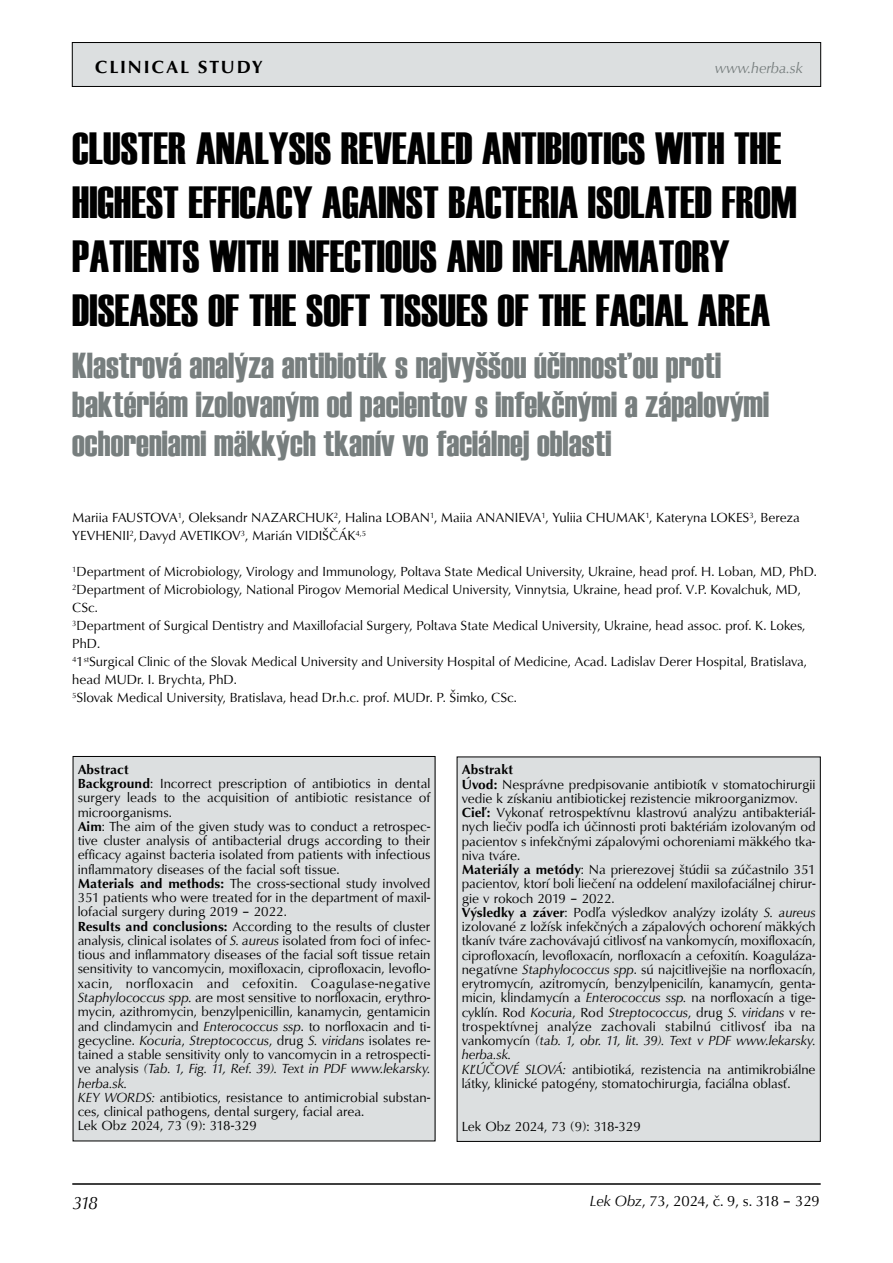
<style>
.page{position:relative;width:893px;height:1263px;background:#fff}
.page>*{position:absolute;margin:0;border:0;box-sizing:border-box;transform-origin:0 0}
.t1{font:45px/54px "Haettenschweiler";color:#000}
.t2{font:36px/39px "Haettenschweiler";color:#777e7e}
.t3{font:700 18px "URW Classico TEE";letter-spacing:.1em;color:#000}
.t4{font:italic 18px "URW Classico TEE";color:#000}
.t5{font:15px "URW Classico TEE";color:#000}
.t6{font:italic 15px "URW Classico TEE";color:#777e7e}
.t7{font:13.5px/14.2px "URW Classico TEE";color:#000}
.s1{font-weight:700}
.s2{font-style:italic}
</style>
<div class="page">
<div style="left:72px;top:43px;width:749px;height:43px;background:#dcdfe0"></div>
<div style="left:72px;top:42px;width:749px;height:45px;border:1px solid #000"></div>
<hr style="left:72px;top:1183px;width:749px;height:2px;background:#000">
<div style="left:73px;top:756px;width:362px;height:385px;background:#dcdfe0"></div>
<div style="left:457px;top:757px;width:363px;height:384px;background:#dcdfe0"></div>
<div style="left:457px;top:756px;width:364px;height:386px;border:1px solid #000"></div>
<h3 class="t3" style="left:95px;top:56px;width:169px">CLINICAL STUDY</h3>
<p class="t6" style="left:715px;top:59px;width:90px">www.herba.sk</p>
<h1 class="t1" style="left:72px;top:121px;width:726px">CLUSTER ANALYSIS REVEALED ANTIBIOTICS WITH THE HIGHEST EFFICACY AGAINST BACTERIA ISOLATED FROM PATIENTS WITH INFECTIOUS AND INFLAMMATORY DISEASES OF THE SOFT TISSUES OF THE FACIAL AREA</h1>
<h2 class="t2" style="left:72px;top:346px;width:698px">KLASTROVÁ ANALÝZA ANTIBIOTÍK S NAJVYŠŠOU ÚČINNOSŤOU PROTI<br>BAKTÉRIÁM IZOLOVANÝM OD PACIENTOV S INFEKČNÝMI A ZÁPALOVÝMI<br>OCHORENIAMI MÄKKÝCH TKANÍV VO FACIÁLNEJ OBLASTI</h2>
<p class="t7" style="left:72px;top:509px;width:729px;line-height:18px">Mariia FAUSTOVA<sup>1</sup>, Oleksandr NAZARCHUK<sup>2</sup>, Halina LOBAN<sup>1</sup>, Maiia ANANIEVA<sup>1</sup>, Yuliia CHUMAK<sup>1</sup>, Kateryna LOKES<sup>3</sup>, Bereza<br>YEVHENII<sup>2</sup>, Davyd AVETIKOV<sup>3</sup>, Marián VIDIŠČÁK<sup>4,5</sup></p>
<p class="t7" style="left:72px;top:563px;width:746px;line-height:18px"><sup>1</sup>Department of Microbiology, Virology and Immunology, Poltava State Medical University, Ukraine, head prof. H. Loban, MD, PhD.<br><sup>2</sup>Department of Microbiology, National Pirogov Memorial Medical University, Vinnytsia, Ukraine, head prof. V.P. Kovalchuk, MD, CSc.<br><sup>3</sup>Department of Surgical Dentistry and Maxillofacial Surgery, Poltava State Medical University, Ukraine, head assoc. prof. K. Lokes, PhD.<br><sup>4</sup>1<sup>st</sup>Surgical Clinic of the Slovak Medical University and University Hospital of Medicine, Acad. Ladislav Derer Hospital, Bratislava, head MUDr. I. Brychta, PhD.<br><sup>5</sup>Slovak Medical University, Bratislava, head Dr.h.c. prof. MUDr. P. Šimko, CSc.</p>
<p class="t7" style="left:78px;top:762px;width:354px"><span class="s1">Abstract<br>Background</span>: Incorrect prescription of antibiotics in dental surgery leads to the acquisition of antibiotic resistance of microorganisms.<br><span class="s1">Aim</span>: The aim of the given study was to conduct a retrospec&shy;tive cluster analysis of antibacterial drugs according to their efficacy against bacteria isolated from patients with infectious inflammatory diseases of the facial soft tissue.<br><span class="s1">Materials and methods:</span> The cross-sectional study involved 351 patients who were treated for in the department of maxil&shy;lofacial surgery during 2019 – 2022.<br><span class="s1">Results and conclusions:</span> According to the results of cluster analysis, clinical isolates of <span class="s2">S. aureus</span> isolated from foci of infec&shy;tious and inflammatory diseases of the facial soft tissue retain sensitivity to vancomycin, moxifloxacin, ciprofloxacin, levoflo&shy;xacin, norfloxacin and cefoxitin. Coagulase-negative <span class="s2">Staphylococcus spp.</span> are most sensitive to norfloxacin, erythro&shy;mycin, azithromycin, benzylpenicillin, kanamycin, gentamicin and clindamycin and <span class="s2">Enterococcus ssp</span>. to norfloxacin and ti&shy;gecycline. <span class="s2">Kocuria</span>, <span class="s2">Streptococcus</span>, drug <span class="s2">S. viridans</span> isolates re&shy;tained a stable sensitivity only to vancomycin in a retrospecti&shy;ve analysis <span class="s2">(Tab. 1, Fig. 11, Ref. 39). Text in PDF www.lekarsky. herba.sk.<br>KEY WORDS:</span> antibiotics, resistance to antimicrobial substan&shy;ces, clinical pathogens, dental surgery, facial area.<br>Lek Obz 2024, 73 (9): 318-329</p>
<p class="t7" style="left:462px;top:763px;width:356px"><span class="s1">Abstrakt<br>Úvod:</span> Nesprávne predpisovanie antibiotík v stomatochirurgii vedie k získaniu antibiotickej rezistencie mikroorganizmov.<br><span class="s1">Cieľ:</span> Vykonať retrospektívnu klastrovú analýzu antibakteriál&shy;nych liečiv podľa ich účinnosti proti baktériám izolovaným od pacientov s infekčnými zápalovými ochoreniami mäkkého tka&shy;niva tváre.<br><span class="s1">Materiály a metódy</span>: Na prierezovej štúdii sa zúčastnilo 351 pacientov, ktorí boli liečení na oddelení maxilofaciálnej chirur&shy;gie v rokoch 2019 – 2022.<br><span class="s1">Výsledky a záver</span>: Podľa výsledkov analýzy izoláty <span class="s2">S. aureus </span>izolované z ložísk infekčných a zápalových ochorení mäkkých tkanív tváre zachovávajú citlivosť na vankomycín, moxifloxacín, ciprofloxacín, levofloxacín, norfloxacín a cefoxitín. Koaguláza&shy;negatívne <span class="s2">Staphylococcus spp</span>. sú najcitlivejšie na norfloxacín, erytromycín, azitromycín, benzylpenicilín, kanamycín, genta&shy;micin, klindamycín a <span class="s2">Enterococcus ssp.</span> na norfloxacín a tige&shy;cyklín. Rod <span class="s2">Kocuria</span>, Rod <span class="s2">Streptococcus</span>, drug <span class="s2">S. viridans</span> v re&shy;trospektívnej analýze zachovali stabilnú citlivosť iba na vankomycín <span class="s2">(tab. 1, obr. 11, lit. 39). Text v PDF www.lekarsky. herba.sk.<br>KĽÚČOVÉ SLOVÁ:</span> antibiotiká, rezistencia na antimikrobiálne látky, klinické patogény, stomatochirurgia, faciálna oblasť.</p>
<p class="t7" style="left:462px;top:1119px;width:181px">Lek Obz 2024, 73 (9): 318-329</p>
<h3 class="t4" style="left:73px;top:1191px;width:26px">318</h3>
<p class="t5" style="left:590px;top:1191px;width:232px"><span class="s2">Lek Obz</span>, 73, 2024, č. 9, s. 318 – 329</p>
</div>
